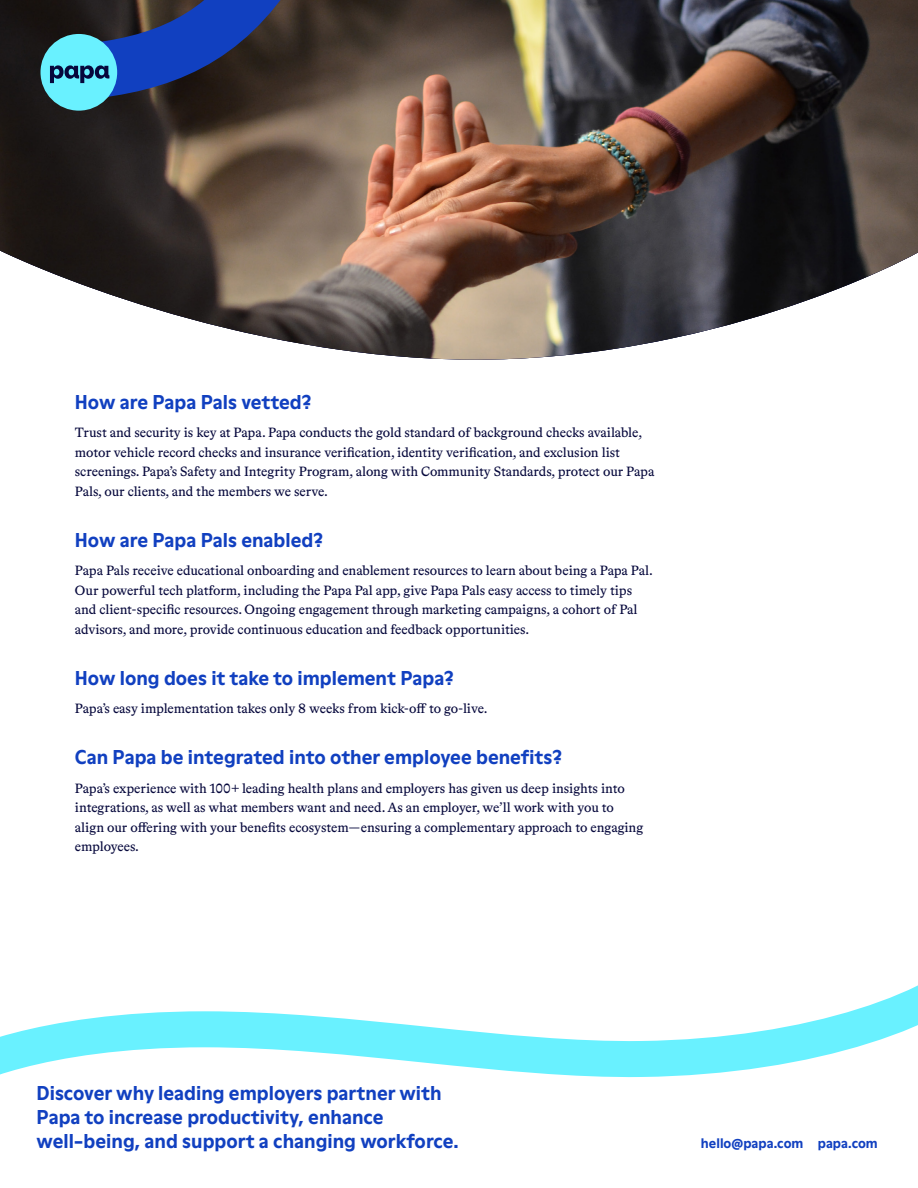
<style>
.page{position:relative;width:918px;height:1188px;background:#fff}
.page>*{position:absolute;margin:0;border:0;box-sizing:border-box;transform-origin:0 0}
.t1{font:700 19.5px/24px "Moderne LL";color:#1140c0}
.P1{font:13.5px/19.5px "Bradford LL";letter-spacing:-.005em;color:#06083c}
.t2{font:700 13.5px "Moderne LL";color:#1140c0}
</style>
<div class="page">
<img style="left:0;top:0;width:918px;height:360px">
<svg style="left:18px;top:0;width:332px;height:133px;background:#2e3045"></svg>
<div style="left:41px;top:34px;width:76px;height:77px;background:#69f1ff;border-radius:50%"></div>
<svg style="left:50px;top:65px;width:59px;height:18px"></svg>
<svg style="left:0;top:985px;width:918px;height:93px"></svg>
<h3 class="t1" style="left:75px;top:388px;width:238px">How are Papa Pals vetted?</h3>
<p class="P1" style="left:75px;top:422px;width:581px">Trust and security is key at Papa. Papa conducts the gold standard of background checks available, motor vehicle record checks and insurance verification, identity verification, and exclusion list screenings. Papa’s Safety and Integrity Program, along with Community Standards, protect our Papa Pals, our clients, and the members we serve.</p>
<h3 class="t1" style="left:75px;top:526px;width:250px">How are Papa Pals enabled?</h3>
<p class="P1" style="left:75px;top:560px;width:579px">Papa Pals receive educational onboarding and enablement resources to learn about being a Papa Pal.<br>Our powerful tech platform, including the Papa Pal app, give Papa Pals easy access to timely tips and client-specific resources. Ongoing engagement through marketing campaigns, a cohort of Pal advisors, and more, provide continuous education and feedback opportunities.</p>
<h3 class="t1" style="left:75px;top:664px;width:381px">How long does it take to implement Papa?</h3>
<p class="P1" style="left:75px;top:698px;width:414px">Papa’s easy implementation takes only 8 weeks from kick-off to go-live.</p>
<h3 class="t1" style="left:75px;top:744px;width:489px">Can Papa be integrated into other employee benefits?</h3>
<p class="P1" style="left:75px;top:778px;width:570px">Papa’s experience with 100+ leading health plans and employers has given us deep insights into integrations, as well as what members want and need. As an employer, we’ll work with you to align our offering with your benefits ecosystem—ensuring a complementary approach to engaging employees.</p>
<h3 class="t1" style="left:37px;top:1079px;width:424px">Discover why leading employers partner with<br>Papa to increase productivity, enhance well-being, and support a changing workforce.</h3>
<h5 class="t2" style="left:701px;top:1133px;width:178px">hello@papa.com papa.com</h5>
</div>
